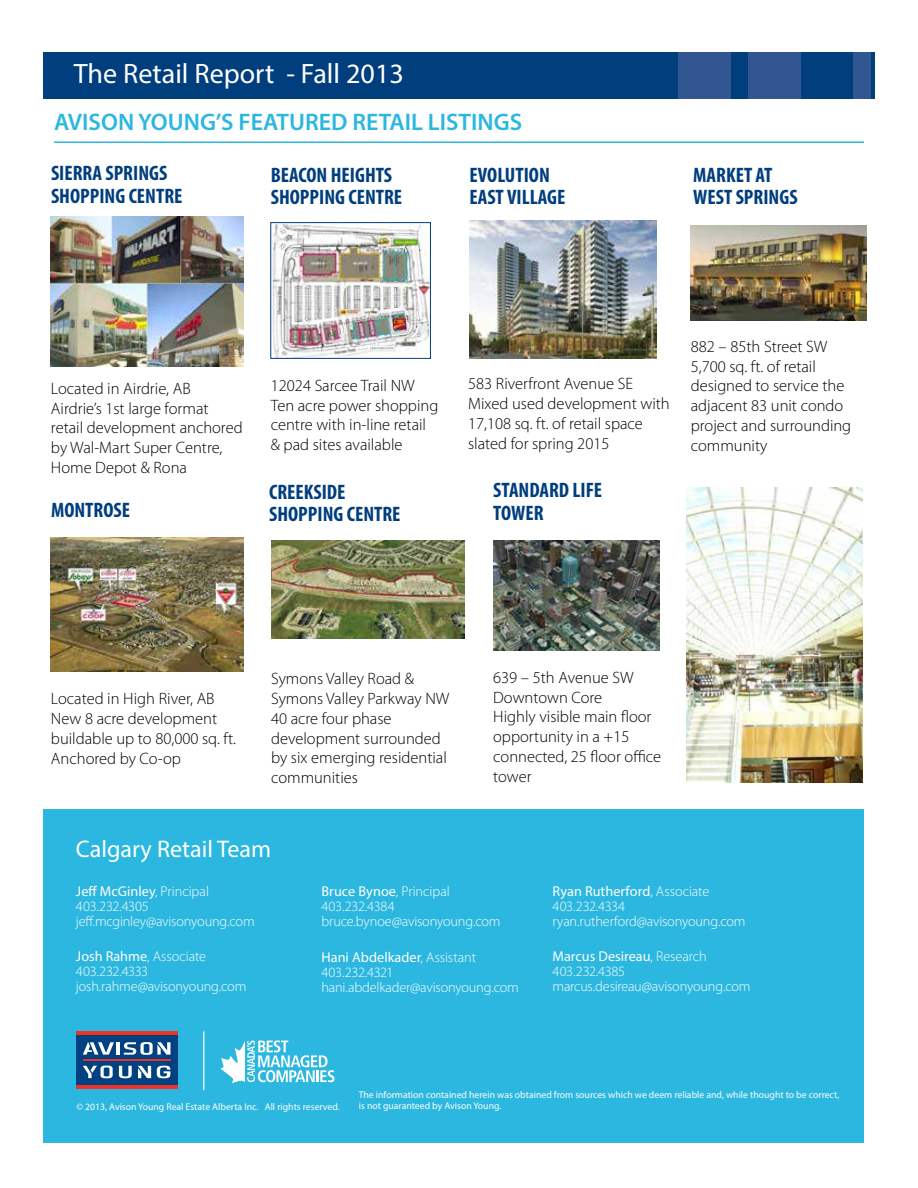
<style>
.page{position:relative;width:918px;height:1188px;background:#fff}
.page>*{position:absolute;margin:0;border:0;box-sizing:border-box;transform-origin:0 0}
.t1{font:28.05px "Myriad Pro";color:#fff}
.t2{font:24.15px "Myriad Pro";color:#fff}
.t3{font:600 24px "Myriad Pro";color:#2bb7e0}
.t4{font:700 condensed 21px/22.5px "Myriad Pro";color:#003e7e}
.t5{font:300 16.5px/19.8px "Myriad Pro";color:#000}
.t6{font:300 14.25px/15px "Myriad Pro";letter-spacing:-.015em;color:#fff}
.t7{font:9.75px "Myriad Pro";color:#fff}
.s1{font-weight:400}
</style>
<div class="page">
<div style="left:44px;top:52px;width:831px;height:47px;background:#003e7e"></div>
<div style="left:748px;top:52px;width:53px;height:47px;background:#325691"></div>
<div style="left:853px;top:52px;width:18px;height:47px;background:#325691"></div>
<div style="left:678px;top:52px;width:52px;height:47px;background:#325691"></div>
<div style="left:43px;top:809px;width:821px;height:333px;background:#2bb7e0"></div>
<div style="left:76px;top:1035px;width:102px;height:51px;background:#004181"></div>
<svg style="left:138px;top:1066px;width:13px;height:12px"></svg>
<svg style="left:83px;top:1042px;width:87px;height:13px"></svg>
<svg style="left:83px;top:1066px;width:30px;height:12px"></svg>
<svg style="left:119px;top:1066px;width:13px;height:12px"></svg>
<svg style="left:157px;top:1066px;width:13px;height:12px"></svg>
<hr style="left:76px;top:1086px;width:102px;height:3px;background:#ee3124">
<hr style="left:76px;top:1032px;width:102px;height:3px;background:#ee3124">
<hr style="left:83px;top:1060px;width:88px;height:1px;background:#ee3124">
<svg style="left:220px;top:1040px;width:115px;height:43px"></svg>
<hr style="left:203px;top:1032px;width:1px;height:58px;background:#fff">
<img style="left:273px;top:224px;width:156px;height:133px">
<div style="left:271px;top:222px;width:160px;height:137px;border:1px solid #003e7e"></div>
<img style="left:470px;top:221px;width:186px;height:138px">
<img style="left:691px;top:225px;width:176px;height:96px">
<hr style="left:54px;top:141px;width:810px;height:2px;background:#2bb7e0">
<img style="left:50px;top:537px;width:194px;height:135px">
<img style="left:271px;top:540px;width:193px;height:99px">
<img style="left:493px;top:541px;width:166px;height:110px">
<img style="left:50px;top:216px;width:194px;height:151px">
<img style="left:686px;top:488px;width:177px;height:294px">
<h1 class="t1" style="left:74px;top:57px;width:332px">The Retail Report - Fall 2013</h1>
<h3 class="t3" style="left:54px;top:106px;width:470px">AVISON YOUNG’S FEATURED RETAIL LISTINGS</h3>
<p class="t4" style="left:51px;top:162px;width:133px">SIERRA SPRINGS<br>SHOPPING CENTRE</p>
<p class="t4" style="left:271px;top:163px;width:133px">BEACON HEIGHTS<br>SHOPPING CENTRE</p>
<p class="t4" style="left:469px;top:163px;width:97px">EVOLUTION<br>EAST VILLAGE</p>
<p class="t4" style="left:693px;top:163px;width:106px">MARKET AT<br>WEST SPRINGS</p>
<p class="t5" style="left:51px;top:378px;width:193px">Located in Airdrie, AB<br>Airdrie’s 1st large format retail development anchored by Wal-Mart Super Centre,<br>Home Depot &amp; Rona</p>
<p class="t4" style="left:51px;top:498px;width:81px">MONTROSE</p>
<p class="t5" style="left:271px;top:375px;width:169px">12024 Sarcee Trail NW<br>Ten acre power shopping centre with in-line retail &amp; pad sites available</p>
<p class="t5" style="left:468px;top:374px;width:203px">583 Riverfront Avenue SE<br>Mixed used development with<br>17,108 sq. ft. of retail space slated for spring 2015</p>
<p class="t4" style="left:269px;top:480px;width:133px">CREEKSIDE<br>SHOPPING CENTRE</p>
<p class="t4" style="left:493px;top:479px;width:111px">STANDARD LIFE<br>TOWER</p>
<p class="t5" style="left:691px;top:336px;width:162px">882 – 85th Street SW<br>5,700 sq. ft. of retail designed to service the adjacent 83 unit condo project and surrounding community</p>
<p class="t5" style="left:51px;top:689px;width:186px">Located in High River, AB<br>New 8 acre development buildable up to 80,000 sq. ft.<br>Anchored by Co-op</p>
<p class="t5" style="left:271px;top:669px;width:180px">Symons Valley Road &amp;<br>Symons Valley Parkway NW<br>40 acre four phase development surrounded by six emerging residential communities</p>
<p class="t5" style="left:493px;top:667px;width:170px">639 – 5th Avenue SW<br>Downtown Core<br>Highly visible main floor opportunity in a +15 connected, 25 floor office tower</p>
<h2 class="t2" style="left:76px;top:834px;width:197px">Calgary Retail Team</h2>
<p class="t6" style="left:76px;top:883px;width:180px"><span class="s1">Jeff McGinley</span>, Principal<br>403.232.4305 jeff.mcginley@avisonyoung.com</p>
<p class="t6" style="left:553px;top:883px;width:194px"><span class="s1">Ryan Rutherford</span>, Associate<br>403.232.4334 ryan.rutherford@avisonyoung.com</p>
<p class="t6" style="left:322px;top:950px;width:199px"><span class="s1">Hani Abdelkader</span>, Assistant<br>403.232.4321 hani.abdelkader@avisonyoung.com</p>
<p class="t6" style="left:553px;top:949px;width:199px"><span class="s1">Marcus Desireau</span>, Research<br>403.232.4385 marcus.desireau@avisonyoung.com</p>
<p class="t6" style="left:322px;top:883px;width:181px"><span class="s1">Bruce Bynoe</span>, Principal<br>403.232.4384 bruce.bynoe@avisonyoung.com</p>
<p class="t6" style="left:76px;top:949px;width:172px"><span class="s1">Josh Rahme</span>, Associate<br>403.232.4333 josh.rahme@avisonyoung.com</p>
<p class="t7" style="left:359px;top:1089px;width:482px">The information contained herein was obtained from sources which we deem reliable and, while thought to be correct,</p>
<p class="t7" style="left:76px;top:1100px;width:265px">© 2013, Avison Young Real Estate Alberta Inc. All rights reserved.</p>
<p class="t7" style="left:359px;top:1099px;width:144px">is not guaranteed by Avison Young.</p>
</div>
